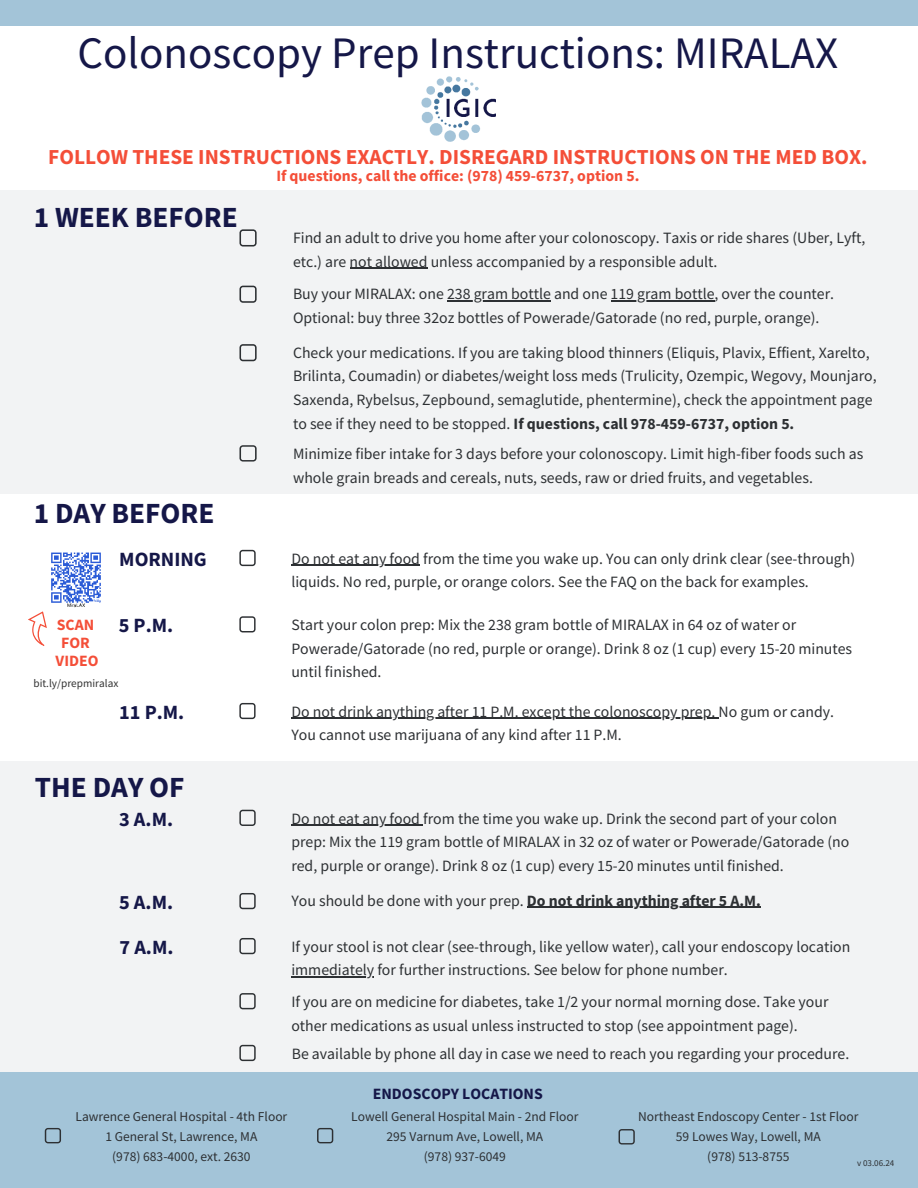
<style>
.page{position:relative;width:918px;height:1188px;background:#fff}
.page>*{position:absolute;margin:0;border:0;box-sizing:border-box;transform-origin:0 0}
.t1{font:45px "Source Sans Pro";color:#151748}
.t2{font:700 29.25px "Source Sans Pro";color:#151748}
.t3{font:700 21.3px "Source Sans Pro";color:#f44e38}
.t4{font:700 20.25px "Source Sans Pro";color:#151748}
.t5{font:15.75px/23.7px "Source Sans Pro";color:#2d3033}
.t6{font:700 15.75px/18px "Source Sans Pro";color:#f44e38;text-align:center}
.t7{font:700 15.75px "Source Sans Pro";color:#151748}
.t8{font:13.5px/20.2px "Source Sans Pro";color:#2d3033;text-align:center}
.t9{font:11.25px "Source Sans Pro";color:#333}
.t10{font:9px "Source Sans Pro";color:#2d3033}
.s1{font-weight:700}
</style>
<div class="page">
<div style="left:0;top:190px;width:918px;height:304px;background:#f2f3f4"></div>
<hr style="left:350px;top:268px;width:78px;height:1px;background:#2d3033">
<div style="left:0;top:0;width:918px;height:26px;background:#a3c4d8"></div>
<svg style="left:239px;top:229px;width:18px;height:18px"></svg>
<hr style="left:291px;top:565px;width:129px;height:1px;background:#2d3033">
<svg style="left:239px;top:550px;width:17px;height:16px"></svg>
<svg style="left:239px;top:344px;width:18px;height:17px"></svg>
<svg style="left:239px;top:616px;width:17px;height:16px"></svg>
<hr style="left:291px;top:718px;width:428px;height:1px;background:#2d3033">
<div style="left:0;top:762px;width:918px;height:336px;background:#f2f3f4"></div>
<hr style="left:291px;top:976px;width:83px;height:2px;background:#2d3033">
<svg style="left:239px;top:938px;width:17px;height:16px"></svg>
<hr style="left:291px;top:825px;width:132px;height:1px;background:#2d3033">
<svg style="left:239px;top:810px;width:17px;height:16px"></svg>
<img style="left:422px;top:76px;width:74px;height:66px">
<svg style="left:239px;top:703px;width:17px;height:16px"></svg>
<svg style="left:239px;top:993px;width:17px;height:16px"></svg>
<hr style="left:447px;top:300px;width:104px;height:1px;background:#2d3033">
<hr style="left:611px;top:300px;width:104px;height:1px;background:#2d3033">
<svg style="left:239px;top:286px;width:18px;height:17px"></svg>
<svg style="left:239px;top:445px;width:18px;height:17px"></svg>
<svg style="left:239px;top:1045px;width:17px;height:16px"></svg>
<div style="left:0;top:1072px;width:918px;height:116px;background:#a3c4d8"></div>
<svg style="left:45px;top:1128px;width:16px;height:15px"></svg>
<svg style="left:317px;top:1128px;width:16px;height:15px"></svg>
<svg style="left:619px;top:1129px;width:16px;height:16px"></svg>
<hr style="left:527px;top:907px;width:234px;height:1px;background:#2d3033">
<svg style="left:239px;top:893px;width:17px;height:16px"></svg>
<img style="left:51px;top:552px;width:50px;height:56px">
<svg style="left:28px;top:611px;width:19px;height:35px"></svg>
<h1 class="t1" style="left:78px;top:24px;width:762px">Colonoscopy Prep Instructions: MIRALAX</h1>
<h3 class="t3" style="left:48px;top:143px;width:821px">FOLLOW THESE INSTRUCTIONS EXACTLY. DISREGARD INSTRUCTIONS ON THE MED BOX.</h3>
<p class="t6" style="left:276px;top:167px;width:365px">If questions, call the office: (978) 459-6737, option 5.</p>
<h2 class="t2" style="left:34px;top:198px;width:205px">1 WEEK BEFORE</h2>
<h2 class="t2" style="left:34px;top:494px;width:182px">1 DAY BEFORE</h2>
<p class="t4" style="left:119px;top:545px;width:89px">MORNING</p>
<p class="t4" style="left:119px;top:612px;width:56px">5 P.M.</p>
<p class="t6" style="left:56px;top:616px;width:44px">SCAN<br>FOR<br>VIDEO</p>
<p class="t9" style="left:34px;top:676px;width:86px">bit.ly/prepmiralax</p>
<p class="t4" style="left:119px;top:698px;width:67px">11 P.M.</p>
<h2 class="t2" style="left:35px;top:767px;width:151px">THE DAY OF</h2>
<p class="t4" style="left:119px;top:805px;width:55px">3 A.M.</p>
<p class="t5" style="left:293px;top:226px;width:574px">Find an adult to drive you home after your colonoscopy. Taxis or ride shares (Uber, Lyft, etc.) are not allowed unless accompanied by a responsible adult.</p>
<p class="t5" style="left:293px;top:282px;width:543px">Buy your MIRALAX: one 238 gram bottle and one 119 gram bottle, over the counter.<br>Optional: buy three 32oz bottles of Powerade/Gatorade (no red, purple, orange).</p>
<p class="t5" style="left:293px;top:341px;width:585px">Check your medications. If you are taking blood thinners (Eliquis, Plavix, Effient, Xarelto, Brilinta, Coumadin) or diabetes/weight loss meds (Trulicity, Ozempic, Wegovy, Mounjaro, Saxenda, Rybelsus, Zepbound, semaglutide, phentermine), check the appointment page to see if they need to be stopped. <span class="s1">If questions, call 978-459-6737, option 5.</span></p>
<p class="t5" style="left:293px;top:442px;width:572px">Minimize fiber intake for 3 days before your colonoscopy. Limit high-fiber foods such as whole grain breads and cereals, nuts, seeds, raw or dried fruits, and vegetables.</p>
<p class="t5" style="left:291px;top:546px;width:565px">Do not eat any food from the time you wake up. You can only drink clear (see-through) liquids. No red, purple, or orange colors. See the FAQ on the back for examples.</p>
<p class="t5" style="left:291px;top:613px;width:562px">Start your colon prep: Mix the 238 gram bottle of MIRALAX in 64 oz of water or<br>Powerade/Gatorade (no red, purple or orange). Drink 8 oz (1 cup) every 15-20 minutes until finished.</p>
<p class="t5" style="left:291px;top:699px;width:544px">Do not drink anything after 11 P.M. except the colonoscopy prep. No gum or candy.<br>You cannot use marijuana of any kind after 11 P.M.</p>
<p class="t5" style="left:291px;top:806px;width:559px">Do not eat any food from the time you wake up. Drink the second part of your colon prep: Mix the 119 gram bottle of MIRALAX in 32 oz of water or Powerade/Gatorade (no red, purple or orange). Drink 8 oz (1 cup) every 15-20 minutes until finished.</p>
<p class="t4" style="left:119px;top:889px;width:55px">5 A.M.</p>
<p class="t5" style="left:291px;top:888px;width:471px">You should be done with your prep. <span class="s1">Do not drink anything after 5 A.M.</span></p>
<p class="t4" style="left:120px;top:934px;width:55px">7 A.M.</p>
<p class="t5" style="left:291px;top:935px;width:561px">If your stool is not clear (see-through, like yellow water), call your endoscopy location immediately for further instructions. See below for phone number.</p>
<p class="t5" style="left:291px;top:990px;width:539px">If you are on medicine for diabetes, take 1/2 your normal morning dose. Take your other medications as usual unless instructed to stop (see appointment page).</p>
<p class="t5" style="left:292px;top:1041px;width:559px">Be available by phone all day in case we need to reach you regarding your procedure.</p>
<p class="t7" style="left:373px;top:1083px;width:172px">ENDOSCOPY LOCATIONS</p>
<p class="t8" style="left:75px;top:1106px;width:213px">Lawrence General Hospital - 4th Floor<br>1 General St, Lawrence, MA<br>(978) 683-4000, ext. 2630</p>
<p class="t8" style="left:351px;top:1106px;width:229px">Lowell General Hospital Main - 2nd Floor<br>295 Varnum Ave, Lowell, MA<br>(978) 937-6049</p>
<p class="t8" style="left:638px;top:1106px;width:222px">Northeast Endoscopy Center - 1st Floor<br>59 Lowes Way, Lowell, MA<br>(978) 513-8755</p>
<p class="t10" style="left:857px;top:1157px;width:39px">v 03.06.24</p>
</div>
